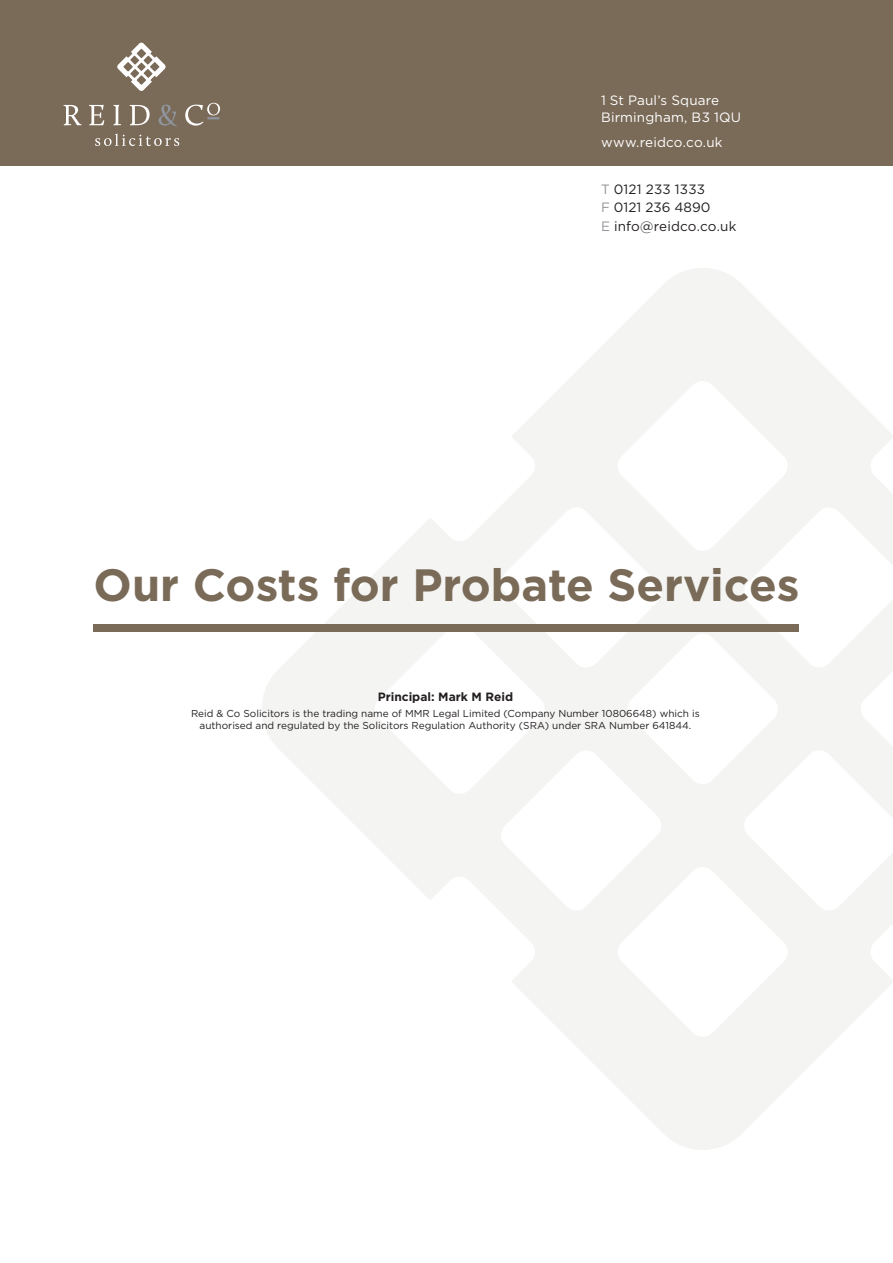
<style>
.page{position:relative;width:893px;height:1263px;background:#fff}
.page>*{position:absolute;margin:0;border:0;box-sizing:border-box;transform-origin:0 0}
.t1{font:700 45.3px "Gotham";color:#7a6a58}
.t2{font:13.5px/16.5px "Gotham";letter-spacing:.01em;color:#fff}
.t3{font:13.5px "Gotham";letter-spacing:.005em;color:#231f20}
.t4{font:700 12px "Gotham";color:#231f20}
.t5{font:10.05px/12px "Gotham";color:#231f20;text-align:center}
.s1{color:#939598}
</style>
<div class="page">
<svg style="left:262px;top:268px;width:631px;height:882px"></svg>
<div style="left:0;top:0;width:893px;height:166px;background:#7a6a58"></div>
<svg style="left:117px;top:43px;width:49px;height:48px"></svg>
<svg style="left:64px;top:105px;width:18px;height:20px"></svg>
<svg style="left:89px;top:105px;width:15px;height:20px"></svg>
<svg style="left:113px;top:105px;width:8px;height:20px"></svg>
<svg style="left:130px;top:105px;width:20px;height:20px"></svg>
<svg style="left:159px;top:105px;width:18px;height:22px"></svg>
<svg style="left:95px;top:134px;width:84px;height:12px"></svg>
<svg style="left:185px;top:103px;width:35px;height:23px"></svg>
<div style="left:94px;top:624px;width:705px;height:7px;background:#7a6a58"></div>
<p class="t2" style="left:601px;top:92px;width:142px">1 St Paul’s Square<br>Birmingham, B3 1QU</p>
<p class="t2" style="left:601px;top:133px;width:123px">www.reidco.co.uk</p>
<p class="t3" style="left:601px;top:180px;width:106px"><span class="s1">T</span> 0121 233 1333</p>
<p class="t3" style="left:601px;top:199px;width:111px"><span class="s1">F</span> 0121 236 4890</p>
<p class="t3" style="left:601px;top:217px;width:137px"><span class="s1">E</span> info@reidco.co.uk</p>
<p class="t1" style="left:94px;top:555px;width:707px">Our Costs for Probate Services</p>
<p class="t4" style="left:378px;top:688px;width:137px">Principal: Mark M Reid</p>
<p class="t5" style="left:191px;top:707px;width:510px">Reid &amp; Co Solicitors is the trading name of MMR Legal Limited (Company Number 10806648) which is authorised and regulated by the Solicitors Regulation Authority (SRA) under SRA Number 641844.</p>
</div>
